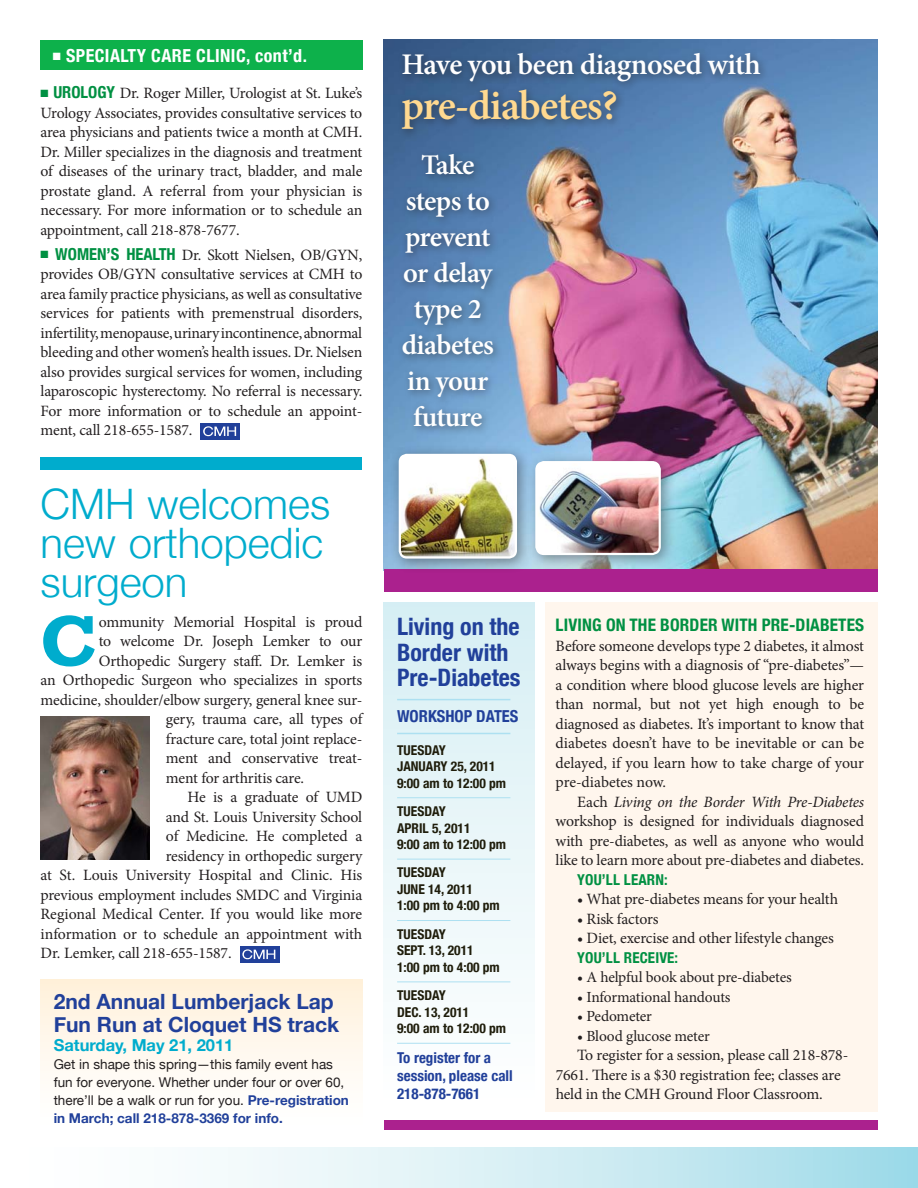
<style>
.page{position:relative;width:918px;height:1188px;background:#fff}
.page>*{position:absolute;margin:0;border:0;box-sizing:border-box;transform-origin:0 0}
.t1{font:700 73.2px "Rockwell";color:#00accd}
.t2{font:300 42px/39px "Helvetica Neue";color:#00accd}
.t3{font:600 42px "Minion Pro";letter-spacing:-.025em;color:#ffd990}
.t4{font:600 30px "Minion Pro";letter-spacing:-.02em;color:#fff}
.t5{font:600 28.5px/36px "Minion Pro";letter-spacing:-.025em;color:#fff;text-align:center}
.t6{font:700 condensed 24px/25.5px "Helvetica Neue";color:#21409a}
.t7{font:700 21px/22.5px "Helvetica Neue";color:#21409a}
.t8{font:700 condensed 18px "Helvetica Neue";letter-spacing:.025em;color:#fff}
.t9{font:700 condensed 17.25px "Helvetica Neue";letter-spacing:.01em;color:#009042}
.t10{font:700 16.5px "Helvetica Neue";color:#00accd}
.t11{font:700 condensed 16.5px "Helvetica Neue";color:#21409a}
.t12{font:15.75px/19.5px "Minion Pro";letter-spacing:-.01em;color:#231f20;text-align:justify}
.t13{font:15.45px "Minion Pro";letter-spacing:-.015em;color:#231f20}
.t14{font:700 condensed 15px/18px "Helvetica Neue";color:#21409a}
.t15{font:700 condensed 15px "Helvetica Neue";letter-spacing:.01em;color:#009042}
.t16{font:700 condensed 13.5px/16.5px "Helvetica Neue";color:#1f1d0b}
.t17{font:13.5px/18px "Helvetica Neue";color:#231f20}
.s1{color:#009042}
.s2{font-family:"Helvetica Neue";font-weight:700;font-stretch:condensed;font-size:16.5px;color:#009042}
.s3{font-weight:700;color:#21409a}
.s4{font-style:italic}
</style>
<div class="page">
<div style="left:545px;top:602px;width:333px;height:509px;background:#fff6ed"></div>
<div style="left:0;top:1148px;width:918px;height:40px;background:linear-gradient(to right,#fff,#a6ddea)"></div>
<div style="left:40px;top:980px;width:322px;height:153px;background:linear-gradient(to bottom,#fff1db,#fff)"></div>
<div style="left:200px;top:423px;width:40px;height:17px;background:#21409a"></div>
<svg style="left:203px;top:426px;width:33px;height:10px"></svg>
<div style="left:40px;top:40px;width:322px;height:30px;background:#0db14b"></div>
<img style="left:384px;top:40px;width:494px;height:529px">
<div style="left:397px;top:147px;width:105px;height:288px;background:#231f20;opacity:.55"></div>
<div style="left:384px;top:569px;width:494px;height:23px;background:#ab218e"></div>
<div style="left:396px;top:47px;width:373px;height:92px;background:#231f20;opacity:.55"></div>
<div style="left:384px;top:603px;width:150px;height:509px;background:linear-gradient(to bottom,#d6eef4,#fff)"></div>
<hr style="left:397px;top:699px;width:113px;height:1px;background:#ade0f1">
<hr style="left:397px;top:733px;width:113px;height:1px;background:#ade0f1">
<hr style="left:397px;top:797px;width:113px;height:1px;background:#ade0f1">
<hr style="left:397px;top:859px;width:113px;height:1px;background:#ade0f1">
<hr style="left:397px;top:920px;width:113px;height:1px;background:#ade0f1">
<hr style="left:397px;top:982px;width:113px;height:1px;background:#ade0f1">
<hr style="left:397px;top:1043px;width:113px;height:1px;background:#ade0f1">
<div style="left:390px;top:445px;width:142px;height:128px;background:#231f20;opacity:.45"></div>
<img style="left:400px;top:455px;width:116px;height:102px">
<div style="left:399px;top:454px;width:118px;height:105px;border:2px solid #fff;border-radius:7px"></div>
<div style="left:526px;top:452px;width:150px;height:118px;background:#231f20;opacity:.45"></div>
<img style="left:536px;top:462px;width:124px;height:92px">
<div style="left:535px;top:461px;width:126px;height:94px;border:2px solid #fff;border-radius:8px"></div>
<div style="left:384px;top:1120px;width:494px;height:10px;background:#ab218e"></div>
<div style="left:240px;top:947px;width:39px;height:16px;background:#21409a"></div>
<svg style="left:242px;top:949px;width:33px;height:10px"></svg>
<div style="left:40px;top:458px;width:322px;height:12px;background:#00accd"></div>
<img style="left:40px;top:716px;width:110px;height:144px">
<p class="t8" style="left:53px;top:44px;width:256px">■ SPECIALTY CARE CLINIC, CONT’D.</p>
<p class="t12" style="left:40px;top:84px;width:323px"><span class="s1">■</span> <span class="s2">UROLOGY</span> Dr. Roger Miller, Urologist at St. Luke’s Urology Associates, provides consultative services to area physicians and patients twice a month at CMH.<br>Dr. Miller specializes in the diagnosis and treatment of diseases of the urinary tract, bladder, and male prostate gland. A referral from your physician is necessary. For more information or to schedule an appointment, call 218-878-7677.</p>
<p class="t12" style="left:40px;top:245px;width:323px"><span class="s1">■</span> <span class="s2">WOMEN’S HEALTH</span> Dr. Skott Nielsen, OB/GYN, provides OB/GYN consultative services at CMH to area family practice physicians, as well as consultative services for patients with premenstrual disorders, infertility, menopause, urinary incontinence, abnormal bleeding and other women’s health issues. Dr. Nielsen also provides surgical services for women, including laparoscopic hysterectomy. No referral is necessary.<br>For more information or to schedule an appoint&shy;ment, call 218-655-1587.</p>
<h2 class="t2" style="left:40px;top:483px;width:291px">CMH welcomes new orthopedic surgeon</h2>
<h1 class="t1" style="left:40px;top:598px;width:59px">C</h1>
<p class="t12" style="left:99px;top:612px;width:265px">ommunity Memorial Hospital is proud</p>
<p class="t12" style="left:99px;top:632px;width:265px">to welcome Dr. Joseph Lemker to our</p>
<p class="t12" style="left:99px;top:651px;width:265px">Orthopedic Surgery staff. Dr. Lemker is</p>
<p class="t12" style="left:40px;top:671px;width:323px">an Orthopedic Surgeon who specializes in sports</p>
<p class="t12" style="left:40px;top:690px;width:323px">medicine, shoulder/elbow surgery, general knee sur-</p>
<p class="t12" style="left:166px;top:710px;width:198px">gery, trauma care, all types of</p>
<p class="t12" style="left:166px;top:729px;width:198px">fracture care, total joint replace-</p>
<p class="t12" style="left:166px;top:749px;width:198px">ment and conservative treat-</p>
<p class="t12" style="left:166px;top:768px;width:140px">ment for arthritis care.</p>
<p class="t12" style="left:188px;top:788px;width:176px">He is a graduate of UMD</p>
<p class="t12" style="left:166px;top:807px;width:198px">and St. Louis University School</p>
<p class="t12" style="left:166px;top:827px;width:198px">of Medicine. He completed a</p>
<p class="t12" style="left:166px;top:846px;width:198px">residency in orthopedic surgery</p>
<p class="t12" style="left:40px;top:866px;width:323px">at St. Louis University Hospital and Clinic. His</p>
<p class="t12" style="left:40px;top:885px;width:323px">previous employment includes SMDC and Virginia</p>
<p class="t12" style="left:40px;top:905px;width:323px">Regional Medical Center. If you would like more</p>
<p class="t12" style="left:40px;top:924px;width:323px">information or to schedule an appointment with</p>
<p class="t12" style="left:40px;top:944px;width:193px">Dr. Lemker, call 218-655-1587.</p>
<h3 class="t7" style="left:54px;top:990px;width:287px">2nd Annual Lumberjack Lap<br>Fun Run at Cloquet HS track</h3>
<p class="t10" style="left:54px;top:1035px;width:181px">Saturday, May 21, 2011</p>
<p class="t17" style="left:54px;top:1055px;width:297px">Get in shape this spring—this family event has fun for everyone. Whether under four or over 60, there’ll be a walk or run for you. <span class="s3">Pre-registration in March; call 218-878-3369 for info.</span></p>
<h3 class="t4" style="left:402px;top:44px;width:361px">Have you been diagnosed with</h3>
<h2 class="t3" style="left:402px;top:77px;width:218px">pre-diabetes?</h2>
<h3 class="t5" style="left:402px;top:146px;width:94px">Take steps to prevent or delay type 2 diabetes in your future</h3>
<h3 class="t6" style="left:397px;top:614px;width:125px">LIVING ON THE<br>BORDER WITH<br>PRE-DIABETES</h3>
<p class="t11" style="left:397px;top:706px;width:123px">WORKSHOP DATES</p>
<p class="t16" style="left:397px;top:741px;width:110px">TU ESDAY<br>JANUARY 25, 2011<br>9:00 AM TO 12:00 PM</p>
<p class="t16" style="left:397px;top:803px;width:110px">TU ESDAY<br>APRIL 5, 2011<br>9:00 AM TO 12:00 PM</p>
<p class="t16" style="left:397px;top:864px;width:104px">TU ESDAY<br>JUNE 14, 2011<br>1:00 PM TO 4:00 PM</p>
<p class="t16" style="left:397px;top:926px;width:104px">TU ESDAY<br>SEPT. 13, 2011<br>1:00 PM TO 4:00 PM</p>
<p class="t16" style="left:397px;top:987px;width:110px">TU ESDAY<br>DEC. 13, 2011<br>9:00 AM TO 12:00 PM</p>
<p class="t14" style="left:397px;top:1048px;width:117px">TO REGISTER FOR A<br>SESSION, PLEASE CALL<br>218-878-7661</p>
<p class="t9" style="left:556px;top:615px;width:310px">LIVING ON THE BORDER WITH PRE-DIABETES</p>
<p class="t12" style="left:556px;top:636px;width:310px">Before someone develops type 2 diabetes, it almost always begins with a diagnosis of “pre-diabetes”— a condition where blood glucose levels are higher than normal, but not yet high enough to be diagnosed as diabetes. It’s important to know that diabetes doesn’t have to be inevitable or can be delayed, if you learn how to take charge of your pre-diabetes now.</p>
<p class="t12" style="left:556px;top:792px;width:310px;text-indent:22px">Each <span class="s4">Living on the Border With Pre-Diabetes </span>workshop is designed for individuals diagnosed with pre-diabetes, as well as anyone who would like to learn more about pre-diabetes and diabetes.</p>
<p class="t15" style="left:577px;top:870px;width:92px">YOU’LL LEARN:</p>
<p class="t12" style="left:577px;top:890px;width:262px">• What pre-diabetes means for your health</p>
<p class="t12" style="left:577px;top:909px;width:83px">• Risk factors</p>
<p class="t12" style="left:577px;top:929px;width:258px">• Diet, exercise and other lifestyle changes</p>
<p class="t15" style="left:577px;top:948px;width:102px">YOU’LL RECEIVE:</p>
<p class="t13" style="left:577px;top:967px;width:216px">• A helpful book about pre-diabetes</p>
<p class="t13" style="left:577px;top:987px;width:155px">• Informational handouts</p>
<p class="t13" style="left:577px;top:1006px;width:76px">• Pedometer</p>
<p class="t13" style="left:577px;top:1026px;width:134px">• Blood glucose meter</p>
<p class="t12" style="left:556px;top:1046px;width:294px;text-align:left;text-indent:22px">To register for a session, please call 218-878-<br>7661. There is a $30 registration fee; classes are held in the CMH Ground Floor Classroom.</p>
</div>
